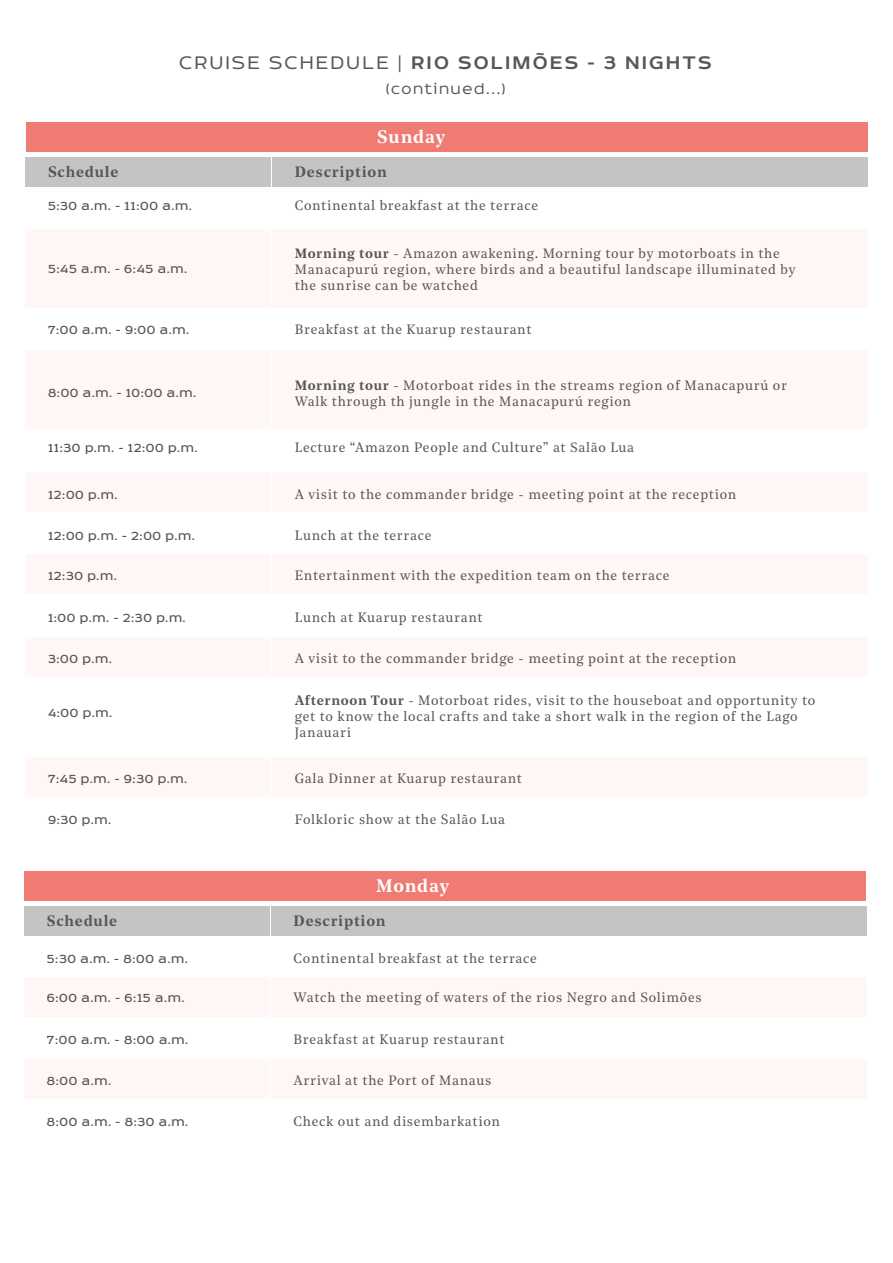
<style>
.page{position:relative;width:893px;height:1263px;background:#fff}
.page>*{position:absolute;margin:0;border:0;box-sizing:border-box;transform-origin:0 0}
.t1{font:500 21px "Echoes Sans";letter-spacing:.1em;color:#575756}
.t2{font:600 18px "Noe Text";letter-spacing:.05em;color:#fff}
.t3{font:300 16.5px "Echoes Sans";letter-spacing:.095em;color:#575756}
.t4{font:600 15px "Noe Text";letter-spacing:.05em;color:#575756}
.t5{font:13.5px/16.2px "Noe Text";letter-spacing:.05em;color:#575756}
.t6{font:13.5px "Echoes Sans";letter-spacing:.05em;color:#575756}
.s1{font-weight:300}
.s2{font-weight:600}
</style>
<div class="page">
<div style="left:26px;top:472px;width:245px;height:40px;background:#fef7f6"></div>
<div style="left:272px;top:472px;width:595px;height:40px;background:#fef7f6"></div>
<div style="left:25px;top:978px;width:245px;height:39px;background:#fef7f6"></div>
<div style="left:25px;top:871px;width:841px;height:30px;background:#ef7b72"></div>
<div style="left:25px;top:906px;width:245px;height:29px;background:#c4c4c3"></div>
<div style="left:271px;top:906px;width:595px;height:29px;background:#c4c4c3"></div>
<div style="left:25px;top:1059px;width:245px;height:40px;background:#fef7f6"></div>
<div style="left:271px;top:1059px;width:595px;height:40px;background:#fef7f6"></div>
<div style="left:271px;top:978px;width:595px;height:39px;background:#fef7f6"></div>
<div style="left:26px;top:350px;width:245px;height:79px;background:#fef7f6"></div>
<div style="left:26px;top:229px;width:245px;height:79px;background:#fef7f6"></div>
<div style="left:26px;top:123px;width:841px;height:29px;background:#ef7b72"></div>
<div style="left:26px;top:157px;width:245px;height:29px;background:#c4c4c3"></div>
<div style="left:272px;top:157px;width:595px;height:29px;background:#c4c4c3"></div>
<div style="left:272px;top:229px;width:595px;height:79px;background:#fef7f6"></div>
<div style="left:272px;top:350px;width:595px;height:78px;background:#fef7f6"></div>
<div style="left:26px;top:555px;width:245px;height:39px;background:#fef7f6"></div>
<div style="left:272px;top:555px;width:595px;height:39px;background:#fef7f6"></div>
<div style="left:26px;top:637px;width:245px;height:39px;background:#fef7f6"></div>
<div style="left:272px;top:637px;width:595px;height:39px;background:#fef7f6"></div>
<div style="left:26px;top:758px;width:245px;height:39px;background:#fef7f6"></div>
<div style="left:272px;top:758px;width:595px;height:39px;background:#fef7f6"></div>
<h1 class="t1" style="left:179px;top:51px;width:534px"><span class="s1">CRUISE SCHEDULE |</span> RIO SOLIMÕES - 3 NIGHTS</h1>
<p class="t3" style="left:386px;top:80px;width:121px">(continued...)</p>
<h2 class="t2" style="left:377px;top:123px;width:69px">Sunday</h2>
<p class="t4" style="left:48px;top:160px;width:72px">Schedule</p>
<p class="t4" style="left:295px;top:160px;width:93px">Description</p>
<p class="t6" style="left:48px;top:198px;width:145px">5:30 a.m. - 11:00 a.m.</p>
<p class="t5" style="left:295px;top:196px;width:245px">Continental breakfast at the terrace</p>
<p class="t6" style="left:48px;top:261px;width:141px">5:45 a.m. - 6:45 a.m.</p>
<p class="t5" style="left:295px;top:244px;width:502px"><span class="s2">Morning tour</span> - Amazon awakening. Morning tour by motorboats in the<br>Manacapurú region, where birds and a beautiful landscape illuminated by the sunrise can be watched</p>
<p class="t6" style="left:48px;top:323px;width:143px">7:00 a.m. - 9:00 a.m.</p>
<p class="t5" style="left:295px;top:321px;width:238px">Breakfast at the Kuarup restaurant</p>
<p class="t6" style="left:48px;top:385px;width:150px">8:00 a.m. - 10:00 a.m.</p>
<p class="t5" style="left:295px;top:376px;width:494px"><span class="s2">Morning tour</span> - Motorboat rides in the streams region of Manacapurú or<br>Walk through th jungle in the Manacapurú region</p>
<p class="t6" style="left:48px;top:440px;width:151px">11:30 p.m. - 12:00 p.m.</p>
<p class="t5" style="left:295px;top:438px;width:341px">Lecture “Amazon People and Culture” at Salão Lua</p>
<p class="t6" style="left:48px;top:487px;width:71px">12:00 p.m.</p>
<p class="t5" style="left:295px;top:485px;width:443px">A visit to the commander bridge - meeting point at the reception</p>
<p class="t6" style="left:48px;top:528px;width:148px">12:00 p.m. - 2:00 p.m.</p>
<p class="t5" style="left:295px;top:526px;width:138px">Lunch at the terrace</p>
<p class="t6" style="left:48px;top:569px;width:70px">12:30 p.m.</p>
<p class="t5" style="left:295px;top:567px;width:376px">Entertainment with the expedition team on the terrace</p>
<p class="t6" style="left:48px;top:610px;width:139px">1:00 p.m. - 2:30 p.m.</p>
<p class="t5" style="left:295px;top:608px;width:190px">Lunch at Kuarup restaurant</p>
<p class="t6" style="left:48px;top:651px;width:65px">3:00 p.m.</p>
<p class="t5" style="left:295px;top:649px;width:443px">A visit to the commander bridge - meeting point at the reception</p>
<p class="t6" style="left:48px;top:705px;width:66px">4:00 p.m.</p>
<p class="t5" style="left:295px;top:691px;width:522px"><span class="s2">Afternoon Tour</span> - Motorboat rides, visit to the houseboat and opportunity to get to know the local crafts and take a short walk in the region of the Lago<br>Janauari</p>
<p class="t6" style="left:48px;top:772px;width:141px">7:45 p.m. - 9:30 p.m.</p>
<p class="t5" style="left:295px;top:770px;width:229px">Gala Dinner at Kuarup restaurant</p>
<p class="t6" style="left:48px;top:812px;width:65px">9:30 p.m.</p>
<p class="t5" style="left:295px;top:810px;width:212px">Folkloric show at the Salão Lua</p>
<h2 class="t2" style="left:376px;top:872px;width:75px">Monday</h2>
<p class="t4" style="left:47px;top:909px;width:72px">Schedule</p>
<p class="t4" style="left:294px;top:909px;width:93px">Description</p>
<p class="t6" style="left:47px;top:951px;width:142px">5:30 a.m. - 8:00 a.m.</p>
<p class="t5" style="left:294px;top:949px;width:245px">Continental breakfast at the terrace</p>
<p class="t6" style="left:47px;top:990px;width:139px">6:00 a.m. - 6:15 a.m.</p>
<p class="t5" style="left:294px;top:988px;width:410px">Watch the meeting of waters of the rios Negro and Solimões</p>
<p class="t6" style="left:47px;top:1033px;width:143px">7:00 a.m. - 8:00 a.m.</p>
<p class="t5" style="left:294px;top:1031px;width:212px">Breakfast at Kuarup restaurant</p>
<p class="t6" style="left:47px;top:1073px;width:66px">8:00 a.m.</p>
<p class="t5" style="left:294px;top:1072px;width:199px">Arrival at the Port of Manaus</p>
<p class="t6" style="left:47px;top:1114px;width:143px">8:00 a.m. - 8:30 a.m.</p>
<p class="t5" style="left:294px;top:1112px;width:208px">Check out and disembarkation</p>
</div>
